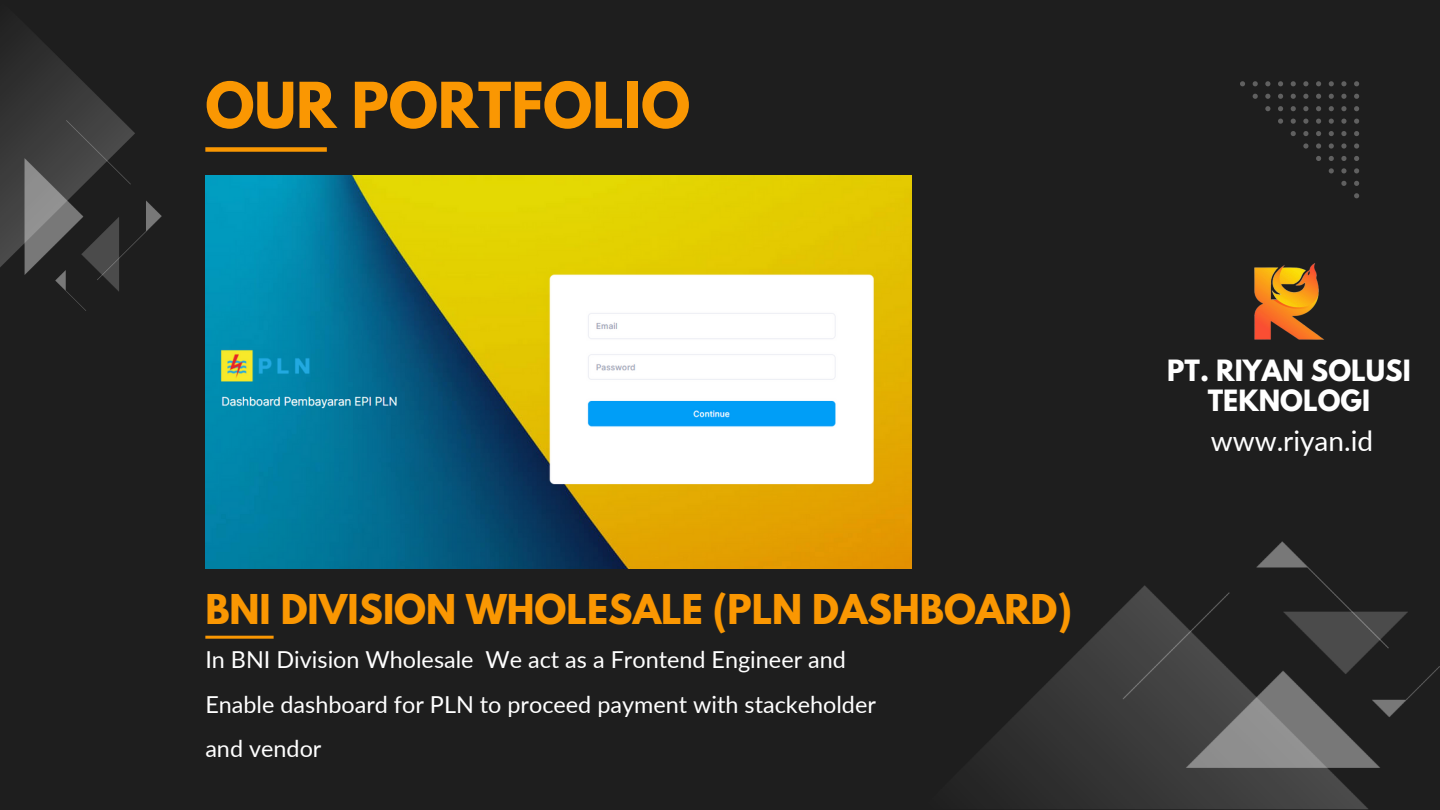
<style>
.page{position:relative;width:1440px;height:810px;background:#1e1e1e}
.page>*{position:absolute;margin:0;border:0;box-sizing:border-box;transform-origin:0 0}
.t1{font:700 56px "League Spartan";color:#fa9702}
.t2{font:700 36.4px "League Spartan";color:#fa9702}
.t3{font:28px "Lato";color:#fff}
.t4{font:700 26px/29.2px "League Spartan";color:#fff;text-align:center}
.t5{font:23.4px/44.2px "Lato";color:#fff}
</style>
<div class="page">
<img style="left:977px;top:541px;width:463px;height:269px">
<img style="left:0;top:33px;width:162px;height:278px">
<svg style="left:1354px;top:193px;width:5px;height:5px"></svg>
<svg style="left:1354px;top:181px;width:5px;height:5px"></svg>
<svg style="left:1341px;top:181px;width:6px;height:5px"></svg>
<svg style="left:1354px;top:168px;width:5px;height:5px"></svg>
<svg style="left:1341px;top:168px;width:6px;height:5px"></svg>
<svg style="left:1329px;top:168px;width:5px;height:5px"></svg>
<svg style="left:1354px;top:156px;width:5px;height:5px"></svg>
<svg style="left:1341px;top:156px;width:6px;height:5px"></svg>
<svg style="left:1329px;top:156px;width:5px;height:5px"></svg>
<svg style="left:1316px;top:156px;width:5px;height:5px"></svg>
<svg style="left:1354px;top:143px;width:5px;height:6px"></svg>
<svg style="left:1341px;top:143px;width:6px;height:6px"></svg>
<svg style="left:1329px;top:143px;width:5px;height:6px"></svg>
<svg style="left:1316px;top:143px;width:5px;height:6px"></svg>
<svg style="left:1303px;top:143px;width:5px;height:6px"></svg>
<svg style="left:1354px;top:131px;width:5px;height:5px"></svg>
<svg style="left:1341px;top:131px;width:6px;height:5px"></svg>
<svg style="left:1329px;top:131px;width:5px;height:5px"></svg>
<svg style="left:1316px;top:131px;width:5px;height:5px"></svg>
<svg style="left:1303px;top:131px;width:5px;height:5px"></svg>
<svg style="left:1291px;top:131px;width:5px;height:5px"></svg>
<svg style="left:1354px;top:119px;width:5px;height:5px"></svg>
<svg style="left:1341px;top:119px;width:6px;height:5px"></svg>
<svg style="left:1329px;top:119px;width:5px;height:5px"></svg>
<svg style="left:1316px;top:119px;width:5px;height:5px"></svg>
<svg style="left:1303px;top:119px;width:5px;height:5px"></svg>
<svg style="left:1291px;top:119px;width:5px;height:5px"></svg>
<svg style="left:1278px;top:119px;width:5px;height:5px"></svg>
<svg style="left:1354px;top:106px;width:5px;height:5px"></svg>
<svg style="left:1341px;top:106px;width:6px;height:5px"></svg>
<svg style="left:1329px;top:106px;width:5px;height:5px"></svg>
<svg style="left:1316px;top:106px;width:5px;height:5px"></svg>
<svg style="left:1303px;top:106px;width:5px;height:5px"></svg>
<svg style="left:1291px;top:106px;width:5px;height:5px"></svg>
<svg style="left:1278px;top:106px;width:5px;height:5px"></svg>
<svg style="left:1265px;top:106px;width:5px;height:5px"></svg>
<svg style="left:1354px;top:94px;width:5px;height:5px"></svg>
<svg style="left:1341px;top:94px;width:6px;height:5px"></svg>
<svg style="left:1329px;top:94px;width:5px;height:5px"></svg>
<svg style="left:1316px;top:94px;width:5px;height:5px"></svg>
<svg style="left:1303px;top:94px;width:5px;height:5px"></svg>
<svg style="left:1291px;top:94px;width:5px;height:5px"></svg>
<svg style="left:1278px;top:94px;width:5px;height:5px"></svg>
<svg style="left:1265px;top:94px;width:5px;height:5px"></svg>
<svg style="left:1253px;top:94px;width:5px;height:5px"></svg>
<svg style="left:1354px;top:81px;width:5px;height:5px"></svg>
<svg style="left:1341px;top:81px;width:6px;height:5px"></svg>
<svg style="left:1329px;top:81px;width:5px;height:5px"></svg>
<svg style="left:1316px;top:81px;width:5px;height:5px"></svg>
<svg style="left:1303px;top:81px;width:5px;height:5px"></svg>
<svg style="left:1291px;top:81px;width:5px;height:5px"></svg>
<svg style="left:1278px;top:81px;width:5px;height:5px"></svg>
<svg style="left:1265px;top:81px;width:5px;height:5px"></svg>
<svg style="left:1253px;top:81px;width:5px;height:5px"></svg>
<svg style="left:1240px;top:81px;width:5px;height:5px"></svg>
<img style="left:205px;top:175px;width:706px;height:393px">
<hr style="left:205px;top:636px;width:69px;height:3px;background:#fa9702">
<div style="left:205px;top:147px;width:122px;height:5px;background:#fa9702"></div>
<img style="left:1254px;top:264px;width:70px;height:75px">
<h1 class="t1" style="left:205px;top:78px;width:486px">OUR PORTFOLIO</h1>
<h2 class="t2" style="left:205px;top:591px;width:868px">BNI DIVISION WHOLESALE (PLN DASHBOARD)</h2>
<p class="t5" style="left:205px;top:637px;width:672px">In BNI Division Wholesale We act as a Frontend Engineer and<br>Enable dashboard for PLN to proceed payment with stackeholder and vendor</p>
<p class="t4" style="left:1167px;top:360px;width:245px">PT. RIYAN SOLUSI<br>TEKNOLOGI</p>
<p class="t3" style="left:1211px;top:424px;width:164px">www.riyan.id</p>
</div>
